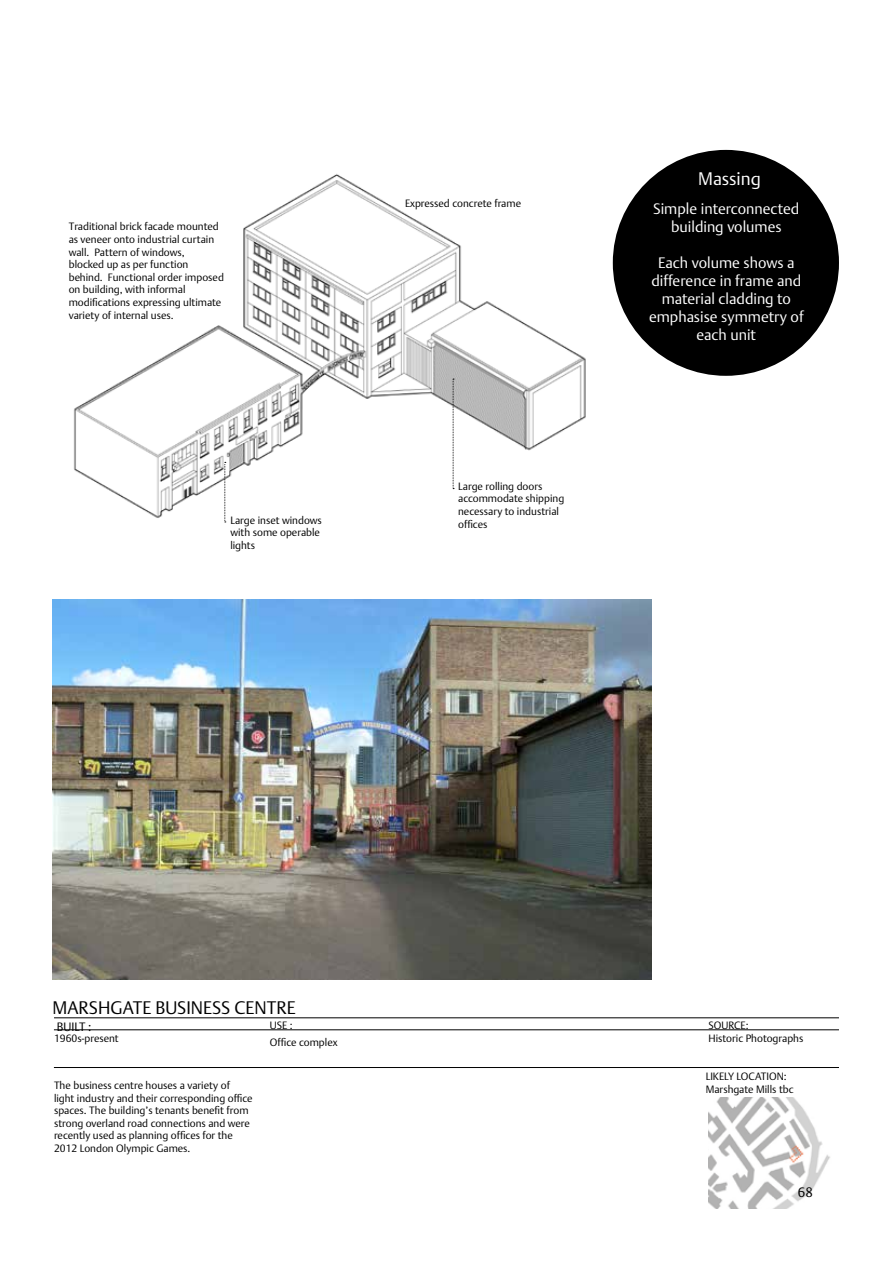
<style>
.page{position:relative;width:893px;height:1263px;background:#fff}
.page>*{position:absolute;margin:0;border:0;box-sizing:border-box;transform-origin:0 0}
.t1{font:300 18px "DTL Argo TOT";color:#000}
.t2{font:300 18px "DTL Argo TOT";color:#fff}
.t3{font:300 15px/18px "DTL Argo TOT";color:#fff;text-align:center}
.t4{font:300 13.5px "DTL Argo TOT";color:#000}
.t5{font:300 12px "DTL Argo TOT";color:#000}
.t6{font:300 10.5px/12.6px "DTL Argo TOT";color:#000}
</style>
<div class="page">
<img style="left:708px;top:1097px;width:122px;height:112px">
<hr style="left:54px;top:1029px;width:785px;height:1px;background:#000">
<hr style="left:54px;top:1017px;width:785px;height:1px;background:#000">
<hr style="left:54px;top:1067px;width:785px;height:1px;background:#000">
<img style="left:52px;top:599px;width:600px;height:381px">
<img style="left:73px;top:174px;width:513px;height:348px">
<svg style="left:224px;top:462px;width:2px;height:60px"></svg>
<svg style="left:453px;top:379px;width:1px;height:110px"></svg>
<div style="left:613px;top:150px;width:226px;height:226px;background:#000;border-radius:50%"></div>
<p class="t6" style="left:69px;top:220px;width:157px">Traditional brick facade mounted as veneer onto industrial curtain wall. Pattern of windows,<br>blocked up as per function behind. Functional order imposed on building, with informal modifications expressing ultimate variety of internal uses.</p>
<p class="t6" style="left:230px;top:514px;width:93px">Large inset windows with some operable lights</p>
<p class="t6" style="left:405px;top:197px;width:118px">Expressed concrete frame</p>
<p class="t6" style="left:458px;top:480px;width:108px">Large rolling doors accommodate shipping necessary to industrial offices</p>
<h1 class="t2" style="left:698px;top:168px;width:64px">Massing</h1>
<h2 class="t3" style="left:653px;top:200px;width:148px">Simple interconnected building volumes</h2>
<h2 class="t3" style="left:649px;top:254px;width:156px">Each volume shows a difference in frame and material cladding to emphasise symmetry of each unit</h2>
<h1 class="t1" style="left:52px;top:996px;width:245px">MARSHGATE BUSINESS CENTRE</h1>
<p class="t6" style="left:270px;top:1036px;width:69px">Office complex</p>
<p class="t6" style="left:708px;top:1019px;width:42px">SOURCE:</p>
<p class="t6" style="left:270px;top:1019px;width:24px">USE :</p>
<p class="t5" style="left:57px;top:1019px;width:36px">BUILT :</p>
<p class="t6" style="left:54px;top:1032px;width:66px">1960s-present</p>
<p class="t6" style="left:708px;top:1032px;width:96px">Historic Photographs</p>
<p class="t6" style="left:54px;top:1079px;width:200px">The business centre houses a variety of light industry and their corresponding office spaces. The building’s tenants benefit from strong overland road connections and were recently used as planning offices for the 2012 London Olympic Games.</p>
<p class="t6" style="left:706px;top:1070px;width:83px">LIKELY LOCATION:</p>
<p class="t6" style="left:706px;top:1083px;width:90px">Marshgate Mills tbc</p>
<p class="t4" style="left:798px;top:1184px;width:17px">68</p>
</div>
